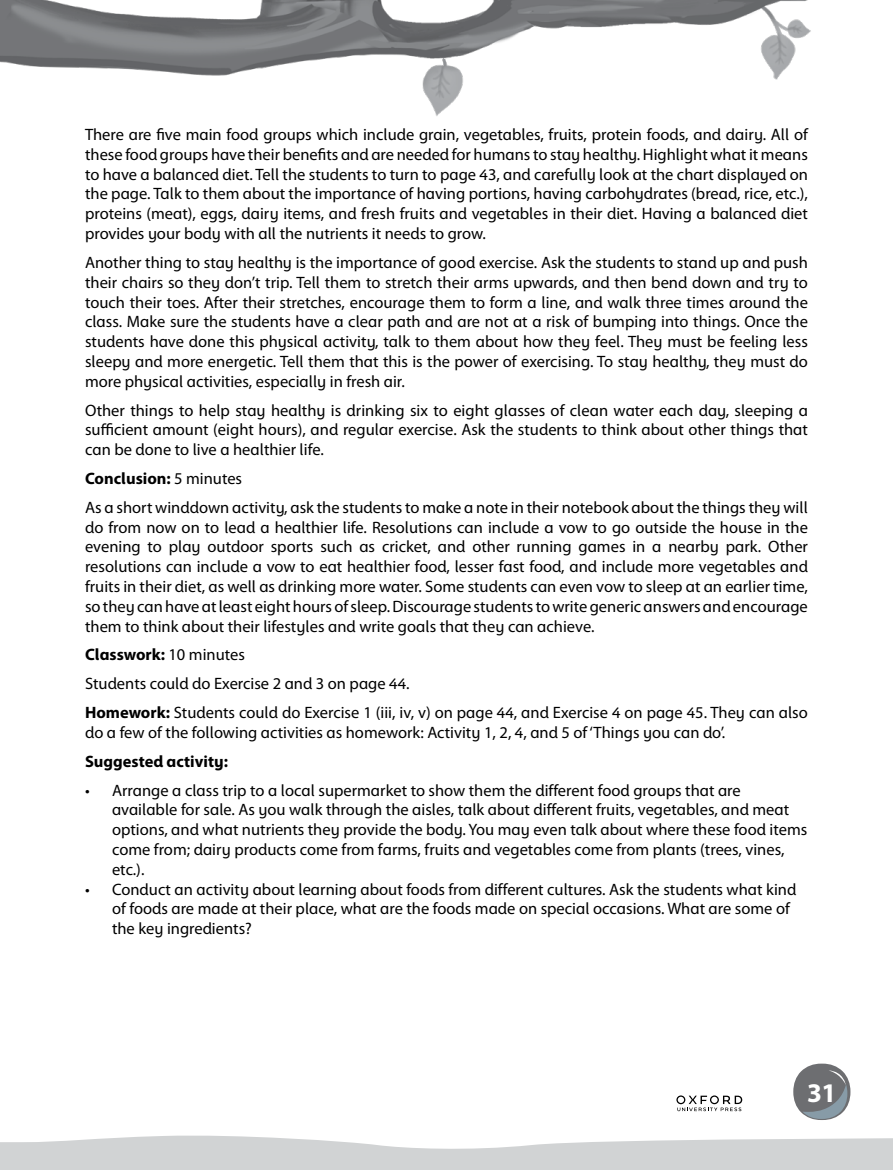
<style>
.page{position:relative;width:893px;height:1170px;background:#fff}
.page>*{position:absolute;margin:0;border:0;box-sizing:border-box;transform-origin:0 0}
.t1{font:700 27px "Myriad Infant UKOUP";color:#fff}
.t2{font:16.5px/19.8px "Myriad Infant UKOUP";color:#000;text-align:justify}
.t3{font:700 16.5px "Myriad Infant UKOUP";color:#000}
.s1{font-weight:700}
</style>
<div class="page">
<img style="left:0;top:0;width:811px;height:116px">
<svg style="left:793px;top:1063px;width:57px;height:56px"></svg>
<svg style="left:0;top:1135px;width:893px;height:34px"></svg>
<svg style="left:676px;top:1095px;width:66px;height:16px"></svg>
<p class="t2" style="left:85px;top:124px;width:724px">There are five main food groups which include grain, vegetables, fruits, protein foods, and dairy. All of these food groups have their benefits and are needed for humans to stay healthy. Highlight what it means to have a balanced diet. Tell the students to turn to page 43, and carefully look at the chart displayed on the page. Talk to them about the importance of having portions, having carbohydrates (bread, rice, etc.), proteins (meat), eggs, dairy items, and fresh fruits and vegetables in their diet. Having a balanced diet provides your body with all the nutrients it needs to grow.</p>
<p class="t2" style="left:85px;top:252px;width:724px">Another thing to stay healthy is the importance of good exercise. Ask the students to stand up and push their chairs so they don’t trip. Tell them to stretch their arms upwards, and then bend down and try to touch their toes. After their stretches, encourage them to form a line, and walk three times around the class. Make sure the students have a clear path and are not at a risk of bumping into things. Once the students have done this physical activity, talk to them about how they feel. They must be feeling less sleepy and more energetic. Tell them that this is the power of exercising. To stay healthy, they must do more physical activities, especially in fresh air.</p>
<p class="t2" style="left:85px;top:400px;width:724px">Other things to help stay healthy is drinking six to eight glasses of clean water each day, sleeping a sufficient amount (eight hours), and regular exercise. Ask the students to think about other things that can be done to live a healthier life.</p>
<p class="t2" style="left:85px;top:464px;width:724px;line-height:28.8px"><span class="s1">Conclusion:</span> 5 minutes<br>As a short winddown activity, ask the students to make a note in their notebook about the things they will</p>
<p class="t2" style="left:85px;top:517px;width:724px">do from now on to lead a healthier life. Resolutions can include a vow to go outside the house in the evening to play outdoor sports such as cricket, and other running games in a nearby park. Other resolutions can include a vow to eat healthier food, lesser fast food, and include more vegetables and fruits in their diet, as well as drinking more water. Some students can even vow to sleep at an earlier time, so they can have at least eight hours of sleep. Discourage students to write generic answers and encourage them to think about their lifestyles and write goals that they can achieve.</p>
<p class="t2" style="left:85px;top:640px;width:724px;line-height:28.8px;text-align:left"><span class="s1">Classwork:</span> 10 minutes<br>Students could do Exercise 2 and 3 on page 44.<br><span class="s1">Homework:</span> Students could do Exercise 1 (iii, iv, v) on page 44, and Exercise 4 on page 45. They can also</p>
<p class="t2" style="left:85px;top:722px;width:642px">do a few of the following activities as homework: Activity 1, 2, 4, and 5 of ‘Things you can do’.</p>
<p class="t3" style="left:85px;top:750px;width:145px">Suggested activity:</p>
<p class="t2" style="left:112px;top:779px;width:697px;text-align:left;text-indent:-27px">• Arrange a class trip to a local supermarket to show them the different food groups that are available for sale. As you walk through the aisles, talk about different fruits, vegetables, and meat options, and what nutrients they provide the body. You may even talk about where these food items come from; dairy products come from farms, fruits and vegetables come from plants (trees, vines, etc.).</p>
<p class="t2" style="left:112px;top:878px;width:686px;text-align:left;text-indent:-27px">• Conduct an activity about learning about foods from different cultures. Ask the students what kind of foods are made at their place, what are the foods made on special occasions. What are some of the key ingredients?</p>
<h1 class="t1" style="left:807px;top:1075px;width:31px">31</h1>
</div>
